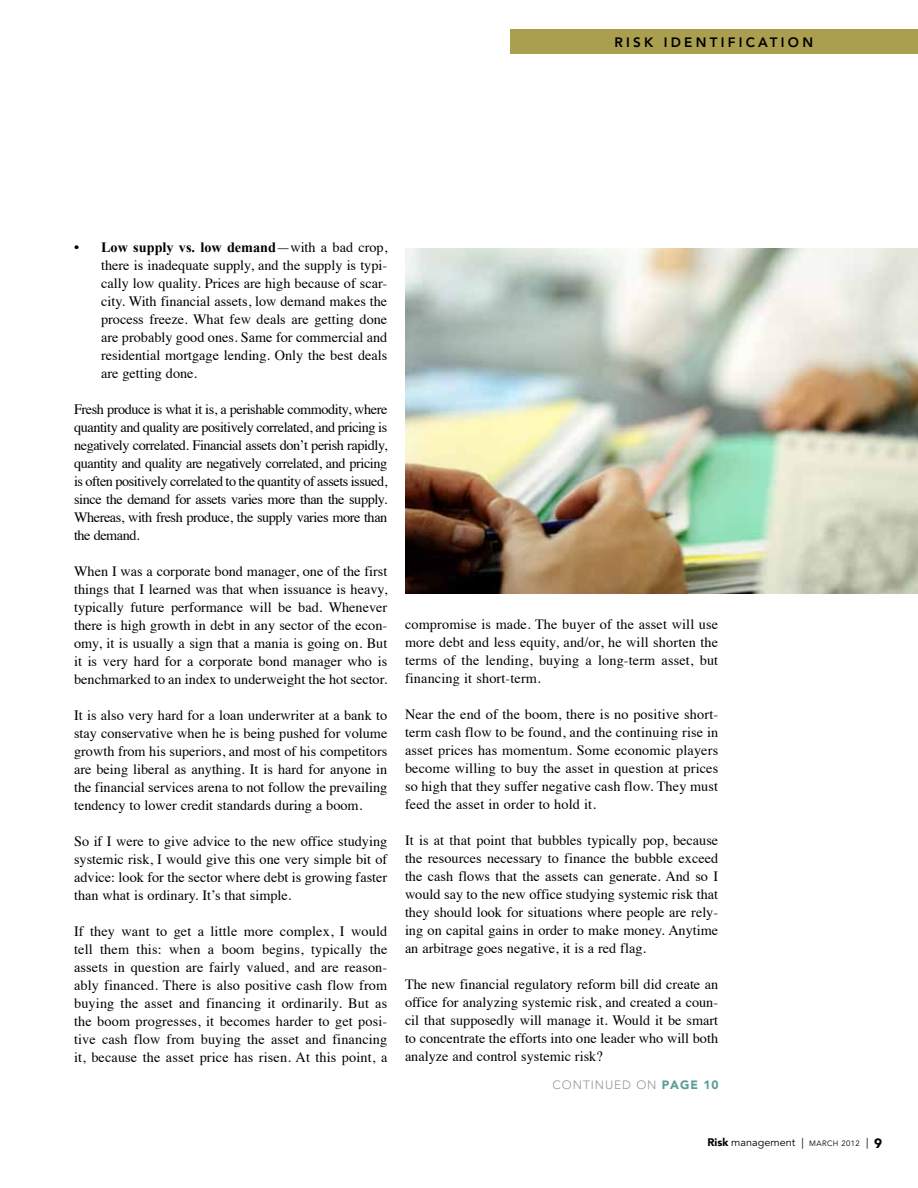
<style>
.page{position:relative;width:918px;height:1188px;background:#fff}
.page>*{position:absolute;margin:0;border:0;box-sizing:border-box;transform-origin:0 0}
.t1{font:14.25px/18px "Times";color:#000;text-align:justify}
.t2{font:700 14.25px "Times New Roman";color:#000}
.t3{font:800 13.5px "Avenir";color:#000}
.t4{font:300 12px "Avenir";letter-spacing:.075em;color:#939598}
.t5{font:10.8px "Avenir";color:#000}
.s1{font-family:"Times";font-weight:400}
.s2{font-weight:900;color:#5b9b98}
.s3{font-weight:900}
.s4{font-size:7.8px}
.s5{font-weight:900;font-size:13.5px}
</style>
<div class="page">
<div style="left:510px;top:30px;width:408px;height:24px;background:#aa9f4e"></div>
<img style="left:405px;top:248px;width:513px;height:346px">
<p class="t3" style="left:614px;top:34px;width:22px">RISK</p>
<p class="t3" style="left:664px;top:34px;width:12px">IDENTIFICATION</p>
<p class="t2" style="left:74px;top:238px;width:315px">• Low supply vs. low demand<span class="s1">—with a bad crop,</span></p>
<p class="t1" style="left:101px;top:255px;width:288px">there is inadequate supply, and the supply is typi&shy;cally low quality. Prices are high because of scar&shy;city. With financial assets, low demand makes the process freeze. What few deals are getting done are probably good ones. Same for commercial and residential mortgage lending. Only the best deals are getting done.</p>
<p class="t1" style="left:74px;top:399px;width:315px">Fresh produce is what it is, a perishable commodity, where quantity and quality are positively correlated, and pricing is negatively correlated. Financial assets don’t perish rapidly, quantity and quality are negatively correlated, and pricing is often positively correlated to the quantity of assets issued, since the demand for assets varies more than the supply.<br>Whereas, with fresh produce, the supply varies more than the demand.</p>
<p class="t1" style="left:74px;top:561px;width:315px">When I was a corporate bond manager, one of the first things that I learned was that when issuance is heavy, typically future performance will be bad. Whenever there is high growth in debt in any sector of the econ&shy;omy, it is usually a sign that a mania is going on. But it is very hard for a corporate bond manager who is benchmarked to an index to underweight the hot sector.</p>
<p class="t1" style="left:74px;top:705px;width:315px">It is also very hard for a loan underwriter at a bank to stay conservative when he is being pushed for volume growth from his superiors, and most of his competitors are being liberal as anything. It is hard for anyone in the financial services arena to not follow the prevailing tendency to lower credit standards during a boom.</p>
<p class="t1" style="left:74px;top:831px;width:315px">So if I were to give advice to the new office studying systemic risk, I would give this one very simple bit of advice: look for the sector where debt is growing faster than what is ordinary. It’s that simple.</p>
<p class="t1" style="left:74px;top:921px;width:315px">If they want to get a little more complex, I would tell them this: when a boom begins, typically the assets in question are fairly valued, and are reason&shy;ably financed. There is also positive cash flow from buying the asset and financing it ordinarily. But as the boom progresses, it becomes harder to get posi&shy;tive cash flow from buying the asset and financing it, because the asset price has risen. At this point, a</p>
<p class="t1" style="left:405px;top:614px;width:315px">compromise is made. The buyer of the asset will use more debt and less equity, and/or, he will shorten the terms of the lending, buying a long-term asset, but financing it short-term.</p>
<p class="t1" style="left:405px;top:704px;width:315px">Near the end of the boom, there is no positive short&shy;term cash flow to be found, and the continuing rise in asset prices has momentum. Some economic players become willing to buy the asset in question at prices so high that they suffer negative cash flow. They must feed the asset in order to hold it.</p>
<p class="t1" style="left:405px;top:830px;width:315px">It is at that point that bubbles typically pop, because the resources necessary to finance the bubble exceed the cash flows that the assets can generate. And so I would say to the new office studying systemic risk that they should look for situations where people are rely&shy;ing on capital gains in order to make money. Anytime an arbitrage goes negative, it is a red flag.</p>
<p class="t1" style="left:405px;top:974px;width:315px">The new financial regulatory reform bill did create an office for analyzing systemic risk, and created a coun&shy;cil that supposedly will manage it. Would it be smart to concentrate the efforts into one leader who will both analyze and control systemic risk?</p>
<p class="t4" style="left:553px;top:1078px;width:168px">CONTINUED ON <span class="s2">PAGE 10</span></p>
<p class="t5" style="left:708px;top:1136px;width:176px"><span class="s3">Risk</span> management | <span class="s4">MARCH 2012</span> | <span class="s5">9</span></p>
</div>
